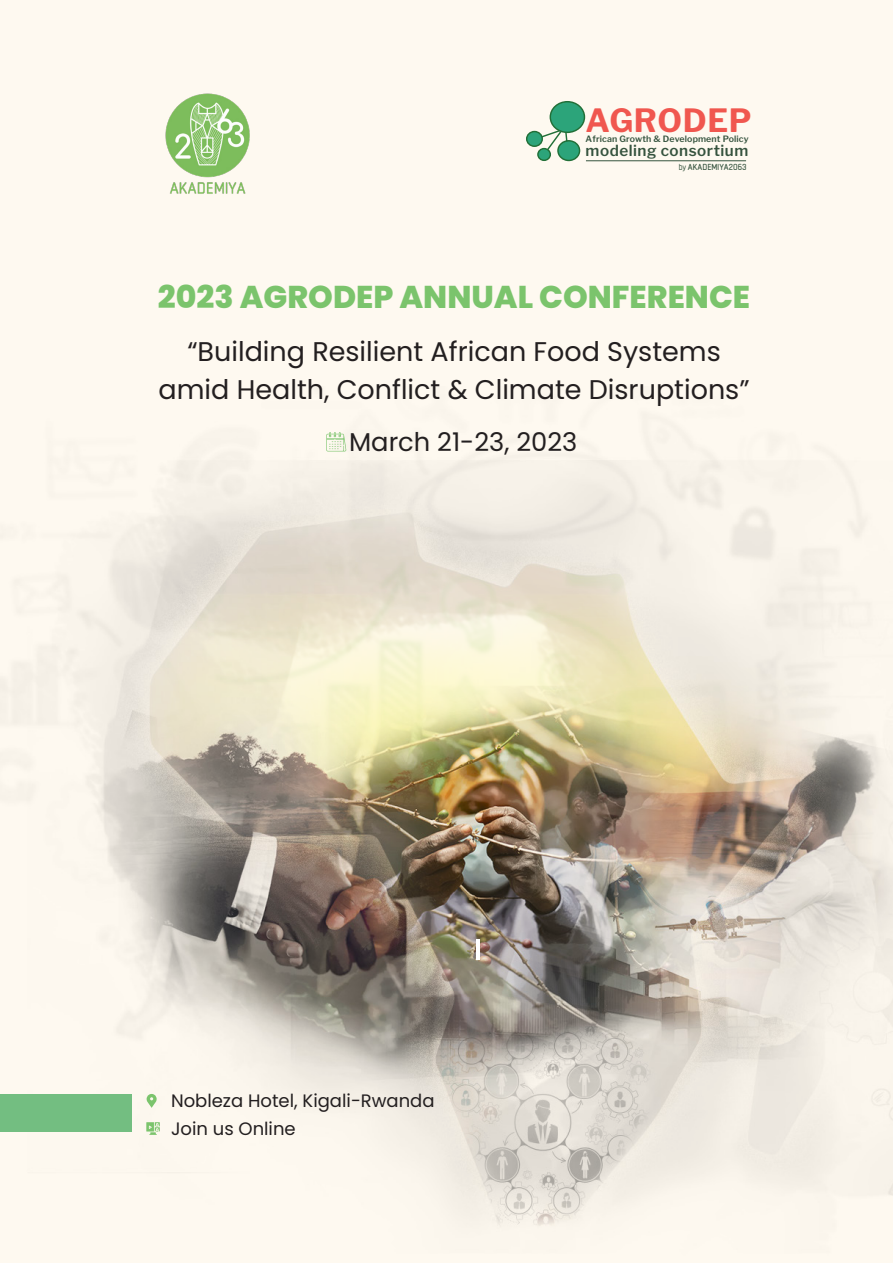
<style>
.page{position:relative;width:893px;height:1263px;background:#fef9f0}
.page>*{position:absolute;margin:0;border:0;box-sizing:border-box;transform-origin:0 0}
.t1{font:700 31.8px "Libre Franklin";letter-spacing:.02em;color:#f0574f}
.t2{font:800 31.5px "Poppins";color:#7bc46c}
.t3{font:27px/37.8px "Poppins";color:#231f20;text-align:center}
.t4{font:25.8px "Poppins";color:#231f20}
.t5{font:18px "Poppins";color:#231f20}
.t6{font:600 15.15px/14.1px "Libre Franklin";letter-spacing:.035em;color:#35533e;text-align:right}
.t7{font:600 8.7px "Libre Franklin";letter-spacing:.015em;color:#35533e}
.s1{font-family:"Chathura";font-weight:700}
.s2{font-family:"Chathura";font-weight:800}
</style>
<div class="page">
<img style="left:0;top:448px;width:893px;height:778px">
<svg style="left:145px;top:1094px;width:13px;height:14px"></svg>
<hr style="left:476px;top:939px;width:4px;height:21px;background:#fff">
<svg style="left:326px;top:432px;width:20px;height:19px"></svg>
<img style="left:165px;top:93px;width:85px;height:101px">
<div style="left:527px;top:132px;width:15px;height:14px;background:#2ca47a;border-radius:50%"></div>
<div style="left:526px;top:131px;width:17px;height:16px;border:1px solid #216f37;border-radius:50%"></div>
<div style="left:538px;top:149px;width:12px;height:11px;background:#2ca47a;border-radius:50%"></div>
<div style="left:537px;top:148px;width:14px;height:13px;border:1px solid #216f37;border-radius:50%"></div>
<div style="left:550px;top:102px;width:34px;height:30px;background:#2ca47a;border-radius:50%"></div>
<div style="left:550px;top:101px;width:35px;height:32px;border:1px solid #216f37;border-radius:50%"></div>
<div style="left:558px;top:141px;width:22px;height:19px;background:#2ca47a;border-radius:50%"></div>
<div style="left:557px;top:140px;width:23px;height:21px;border:1px solid #216f37;border-radius:50%"></div>
<svg style="left:540px;top:129px;width:28px;height:23px"></svg>
<hr style="left:586px;top:161px;width:160px;height:1px;background:#35533e">
<div style="left:0;top:1094px;width:131px;height:38px;background:#73be81"></div>
<svg style="left:146px;top:1122px;width:14px;height:13px"></svg>
<p class="t1" style="left:586px;top:101px;width:168px">AGRODEP</p>
<p class="t7" style="left:586px;top:134px;width:165px">African Growth &amp; Development Policy</p>
<p class="t6" style="left:586px;top:143px;width:164px">modeling consortium <span class="s1">by</span> <span class="s2">AKADEMIYA2063</span></p>
<p class="t2" style="left:158px;top:278px;width:594px">2023 AGRODEP ANNUAL CONFERENCE</p>
<p class="t3" style="left:159px;top:333px;width:593px">“Building Resilient African Food Systems amid Health, Conflict &amp; Climate Disruptions”</p>
<p class="t4" style="left:349px;top:427px;width:230px">March 21-23, 2023</p>
<p class="t5" style="left:171px;top:1090px;width:265px">Nobleza Hotel, Kigali-Rwanda</p>
<p class="t5" style="left:171px;top:1118px;width:126px">Join us Online</p>
</div>
